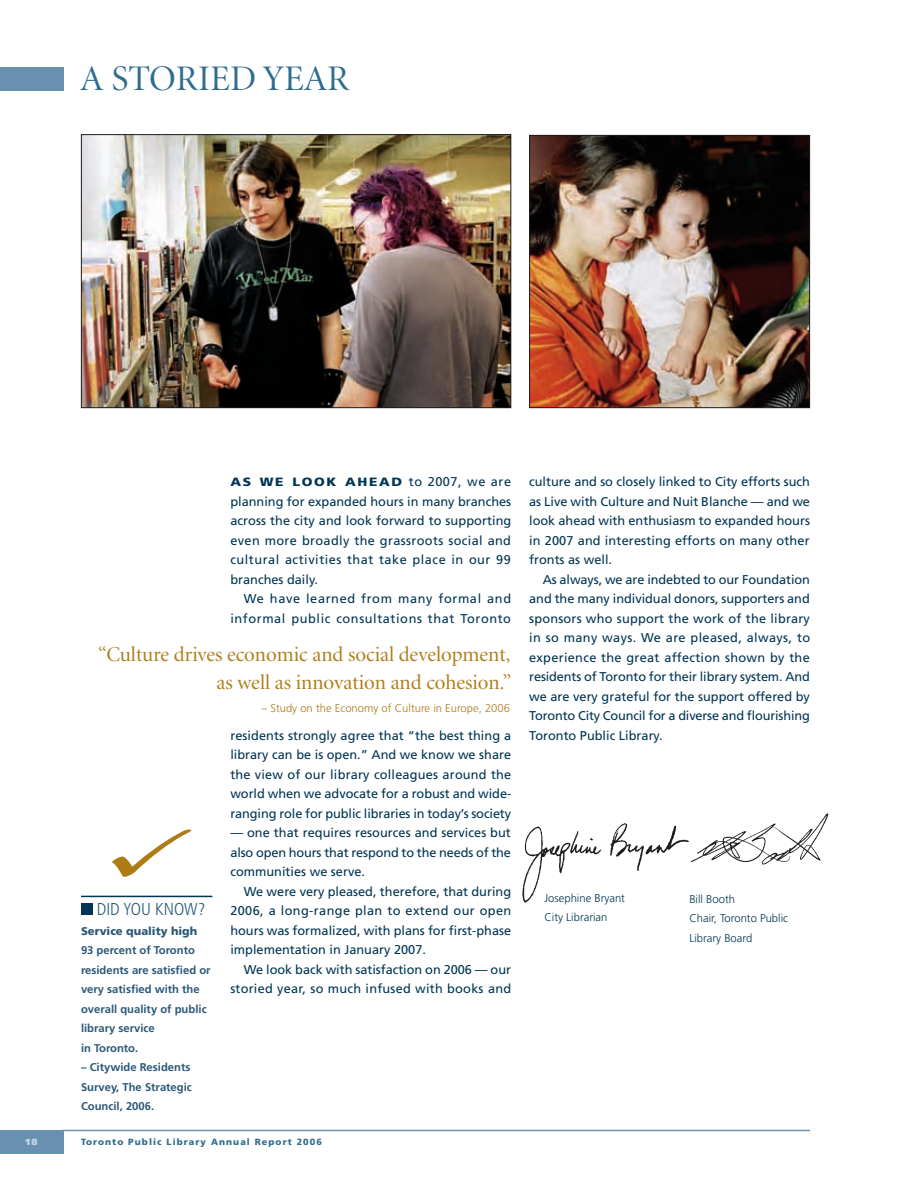
<style>
.page{position:relative;width:918px;height:1188px;background:#fff}
.page>*{position:absolute;margin:0;border:0;box-sizing:border-box;transform-origin:0 0}
.t1{font:36px "Minion Display Regular SC";color:#2e6d8e}
.t2{font:21px/28.5px "Minion Display";color:#ad7c17;text-align:right}
.t3{font:300 condensed 17.25px "Frutiger";color:#2b5978}
.t4{font:12.75px/19.5px "Frutiger";color:#003553;text-align:justify}
.t5{font:12.75px/19.5px "Frutiger";letter-spacing:.045em;color:#003553;text-align:right}
.t6{font:900 12px "Frutiger";color:#003553;scale:1.15 1}
.t7{font:700 11.25px/19.5px "Frutiger";color:#2b5978}
.t8{font:300 11.25px/19.5px "Frutiger";color:#003553}
.t9{font:300 11.25px "Frutiger";color:#ad7c17}
.t10{font:900 11.25px "Frutiger";color:#2b5978}
.t11{font:900 9px "Frutiger";letter-spacing:.12em;color:#2e6d8e}
.t12{font:900 9px "Frutiger";color:#c4d5e4}
.s1{font-weight:900;font-size:12px}
</style>
<div class="page">
<div style="left:0;top:67px;width:63px;height:23px;background:#6791ae"></div>
<hr style="left:62px;top:1130px;width:748px;height:1px;background:#6791ae">
<div style="left:0;top:1130px;width:63px;height:23px;background:#6791ae"></div>
<img style="left:691px;top:813px;width:138px;height:52px">
<img style="left:522px;top:824px;width:167px;height:79px">
<svg style="left:112px;top:829px;width:80px;height:48px"></svg>
<div style="left:81px;top:903px;width:12px;height:12px;background:#003553"></div>
<hr style="left:81px;top:896px;width:131px;height:1px;background:#003553">
<img style="left:531px;top:137px;width:277px;height:269px">
<div style="left:529px;top:135px;width:281px;height:273px;border:1px solid #1c1c1a"></div>
<img style="left:83px;top:136px;width:426px;height:270px">
<div style="left:81px;top:134px;width:430px;height:274px;border:1px solid #1c1c1a"></div>
<h1 class="t1" style="left:80px;top:62px;width:271px">A STORIED YEAR</h1>
<p class="t4" style="left:230px;top:472px;width:282px;text-indent:29px"><span class="s1">we look ahead</span> to 2007, we are planning for expanded hours in many branches across the city and look forward to supporting even more broadly the grassroots social and cultural activities that take place in our 99 branches daily.</p>
<p class="t5" style="left:230px;top:589px;width:282px">We have learned from many formal and informal public consultations that Toronto</p>
<p class="t6" style="left:230px;top:475px;width:10px">As</p>
<h2 class="t2" style="left:98px;top:641px;width:415px">“Culture drives economic and social development, as well as innovation and cohesion.”</h2>
<p class="t9" style="left:262px;top:702px;width:250px">– Study on the Economy of Culture in Europe, 2006</p>
<h3 class="t3" style="left:97px;top:899px;width:110px">DID YOU KNOW?</h3>
<p class="t10" style="left:81px;top:924px;width:118px">Service quality high</p>
<p class="t7" style="left:81px;top:941px;width:131px">93 percent of Toronto residents are satisfied or very satisfied with the overall quality of public library service<br>in Toronto.</p>
<p class="t7" style="left:81px;top:1058px;width:112px">– Citywide Residents<br>Survey, The Strategic<br>Council, 2006.</p>
<p class="t4" style="left:230px;top:726px;width:282px">residents strongly agree that “the best thing a library can be is open.” And we know we share the view of our library colleagues around the world when we advocate for a robust and wide&shy;ranging role for public libraries in today’s society</p>
<p class="t4" style="left:230px;top:823px;width:282px">— one that requires resources and services but also open hours that respond to the needs of the communities we serve.</p>
<p class="t4" style="left:230px;top:882px;width:282px;text-indent:14px">We were very pleased, therefore, that during 2006, a long-range plan to extend our open hours was formalized, with plans for first-phase implementation in January 2007.</p>
<p class="t4" style="left:230px;top:960px;width:282px;text-align:right">We look back with satisfaction on 2006 — our storied year, so much infused with books and</p>
<p class="t12" style="left:26px;top:1136px;width:13px">18</p>
<p class="t11" style="left:81px;top:1136px;width:242px">Toronto Public Library Annual Report 2006</p>
<p class="t4" style="left:529px;top:472px;width:282px">culture and so closely linked to City efforts such as Live with Culture and Nuit Blanche — and we look ahead with enthusiasm to expanded hours in 2007 and interesting efforts on many other fronts as well.</p>
<p class="t4" style="left:529px;top:569px;width:282px;text-indent:14px">As always, we are indebted to our Foundation and the many individual donors, supporters and sponsors who support the work of the library in so many ways. We are pleased, always, to experience the great affection shown by the residents of Toronto for their library system. And we are very grateful for the support offered by Toronto City Council for a diverse and flourishing Toronto Public Library.</p>
<p class="t8" style="left:544px;top:888px;width:82px">Josephine Bryant<br>City Librarian</p>
<p class="t8" style="left:689px;top:889px;width:100px">Bill Booth<br>Chair, Toronto Public<br>Library Board</p>
</div>
